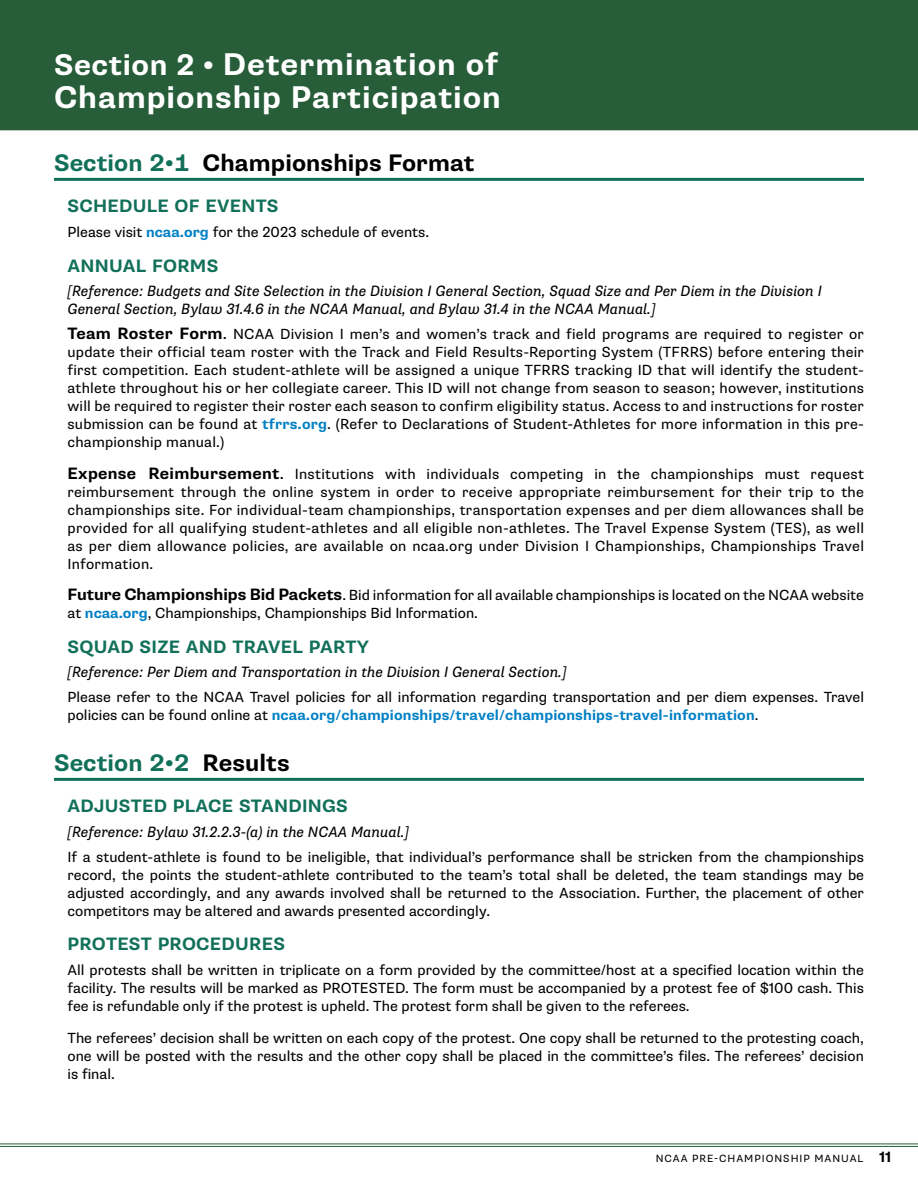
<style>
.page{position:relative;width:918px;height:1188px;background:#fff}
.page>*{position:absolute;margin:0;border:0;box-sizing:border-box;transform-origin:0 0}
.t1{font:700 31.5px/33px "Supria Sans";letter-spacing:.03em;color:#fff}
.t2{font:900 31.5px "Supria Sans";letter-spacing:.03em;color:#fff}
.t3{font:700 24px "Supria Sans";letter-spacing:.005em;color:#000}
.t4{font:700 24px "Supria Sans";letter-spacing:.005em;color:#117059}
.t5{font:700 18px "Supria Sans";letter-spacing:.015em;color:#117059}
.t6{font:italic 15px/18px "Supria Sans";color:#000}
.t7{font:14.7px/18px "Supria Sans";color:#000;text-align:justify}
.t8{font:10.5px "Supria Sans";letter-spacing:.095em;color:#000}
.s1{font-size:30px}
.s2{font-weight:700;font-size:30px}
.s3{color:#117059}
.s4{font-weight:700;color:#0080c5}
.s5{font-weight:700;font-size:16.5px}
.s6{font-size:16.5px}
.s7{color:#000}
.s8{font-weight:700;font-size:15px}
</style>
<div class="page">
<hr style="left:54px;top:178px;width:810px;height:3px;background:#117059">
<hr style="left:54px;top:778px;width:810px;height:3px;background:#117059">
<div style="left:0;top:0;width:918px;height:130px;background:#275d38"></div>
<hr style="left:0;top:1144px;width:918px;height:1px;background:#275d38">
<hr style="left:0;top:1146px;width:918px;height:1px;background:#275d38">
<hr style="left:0;top:61px;width:918px;height:1px;background:#275d38">
<hr style="left:0;top:64px;width:918px;height:1px;background:#275d38">
<h1 class="t1" style="left:54px;top:49px;width:448px"><span class="s1">Section 2 •</span> Determination of<br>Championship Participation</h1>
<h1 class="t2" style="left:54px;top:76px;width:773px"><span class="s2">Section 1 •</span> Division ?? Organization Structure</h1>
<h2 class="t3" style="left:54px;top:148px;width:422px"><span class="s3">Section 2•1</span> Championships Format</h2>
<p class="t5" style="left:68px;top:195px;width:213px">SCHEDULE OF EVENTS</p>
<p class="t7" style="left:68px;top:223px;width:363px">Please visit <span class="s4">ncaa.org</span> for the 2023 schedule of events.</p>
<p class="t5" style="left:68px;top:254px;width:152px">ANNUAL FORMS</p>
<p class="t6" style="left:68px;top:283px;width:756px">[Reference: Budgets and Site Selection in the Division I General Section, Squad Size and Per Diem in the Division I<br>General Section, Bylaw 31.4.6 in the NCAA Manual, and Bylaw 31.4 in the NCAA Manual.]</p>
<p class="t7" style="left:67px;top:325px;width:798px"><span class="s5">Team Roster Form</span><span class="s6">.</span> NCAA Division I men’s and women’s track and field programs are required to register or update their official team roster with the Track and Field Results-Reporting System (TFRRS) before entering their first competition. Each student-athlete will be assigned a unique TFRRS tracking ID that will identify the student&shy;athlete throughout his or her collegiate career. This ID will not change from season to season; however, institutions will be required to register their roster each season to confirm eligibility status. Access to and instructions for roster submission can be found at <span class="s4">tfrrs.org</span>. (Refer to Declarations of Student-Athletes for more information in this pre&shy;championship manual.)</p>
<p class="t7" style="left:68px;top:465px;width:798px"><span class="s5">Expense Reimbursement</span><span class="s6">.</span> Institutions with individuals competing in the championships must request reimbursement through the online system in order to receive appropriate reimbursement for their trip to the championships site. For individual-team championships, transportation expenses and per diem allowances shall be provided for all qualifying student-athletes and all eligible non-athletes. The Travel Expense System (TES), as well as per diem allowance policies, are available on ncaa.org under Division I Championships, Championships Travel Information.</p>
<p class="t7" style="left:68px;top:586px;width:798px"><span class="s5">Future Championships Bid Packets</span>. Bid information for all available championships is located on the NCAA website at <span class="s4">ncaa.org</span>, Championships, Championships Bid Information.</p>
<p class="t5" style="left:68px;top:635px;width:303px">SQUAD SIZE AND TRAVEL PARTY</p>
<p class="t6" style="left:68px;top:664px;width:501px">[Reference: Per Diem and Transportation in the Division I General Section.]</p>
<p class="t7" style="left:68px;top:688px;width:798px">Please refer to the NCAA Travel policies for all information regarding transportation and per diem expenses. Travel policies can be found online at <span class="s4">ncaa.org/championships/travel/championships-travel-information</span>.</p>
<h2 class="t4" style="left:54px;top:748px;width:237px">Section 2•2 <span class="s7">Results</span></h2>
<p class="t5" style="left:68px;top:795px;width:282px">ADJUSTED PLACE STANDINGS</p>
<p class="t6" style="left:68px;top:823px;width:343px">[Reference: Bylaw 31.2.2.3-(a) in the NCAA Manual.]</p>
<p class="t7" style="left:68px;top:848px;width:798px">If a student-athlete is found to be ineligible, that individual’s performance shall be stricken from the championships record, the points the student-athlete contributed to the team’s total shall be deleted, the team standings may be adjusted accordingly, and any awards involved shall be returned to the Association. Further, the placement of other competitors may be altered and awards presented accordingly.</p>
<p class="t5" style="left:68px;top:933px;width:219px">PROTEST PROCEDURES</p>
<p class="t7" style="left:68px;top:961px;width:798px">All protests shall be written in triplicate on a form provided by the committee/host at a specified location within the facility. The results will be marked as PROTESTED. The form must be accompanied by a protest fee of $100 cash. This fee is refundable only if the protest is upheld. The protest form shall be given to the referees.</p>
<p class="t7" style="left:68px;top:1029px;width:798px">The referees’ decision shall be written on each copy of the protest. One copy shall be returned to the protesting coach, one will be posted with the results and the other copy shall be placed in the committee’s files. The referees’ decision is final.</p>
<p class="t8" style="left:656px;top:1152px;width:237px">NCAA PRE-CHAMPIONSHIP MANUAL <span class="s8">11</span></p>
</div>
